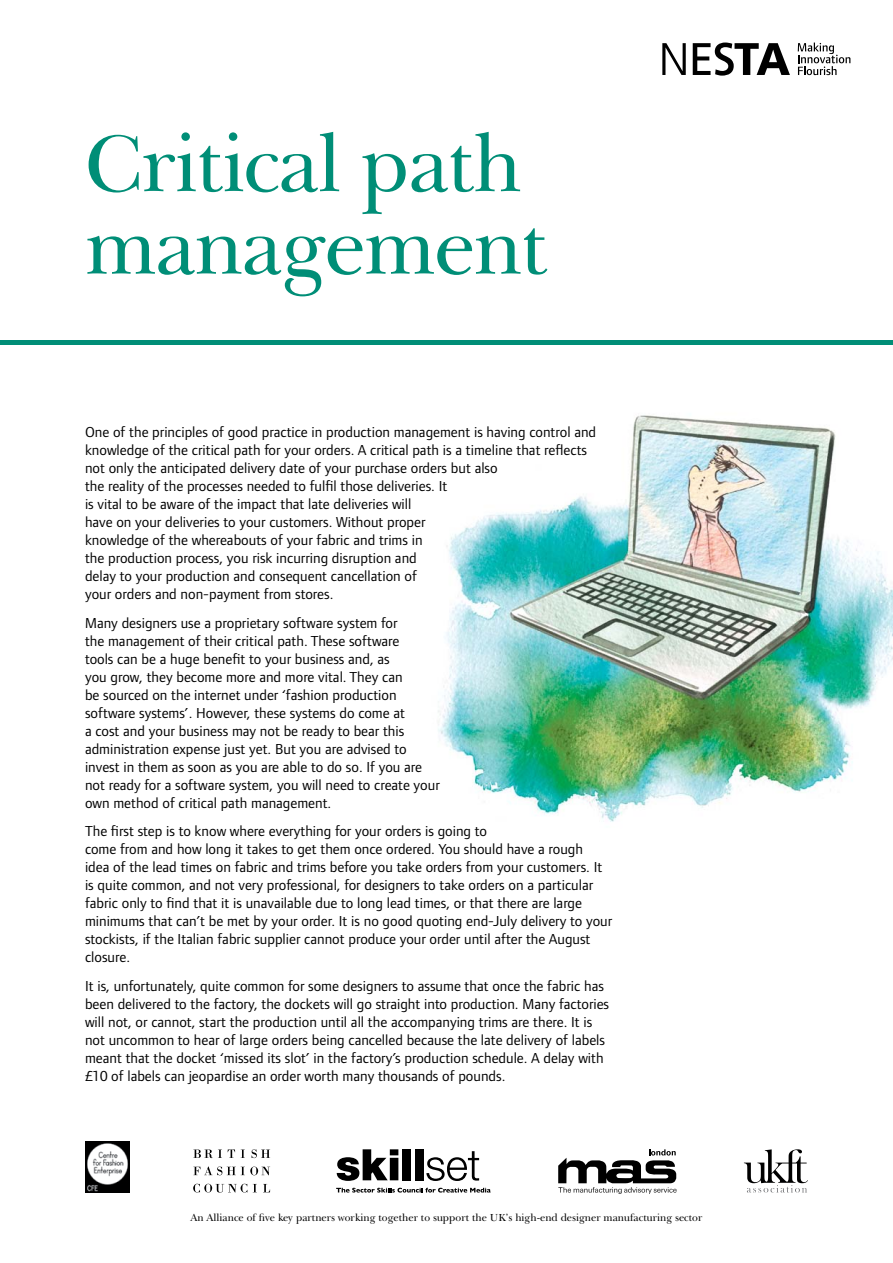
<style>
.page{position:relative;width:893px;height:1263px;background:#fff}
.page>*{position:absolute;margin:0;border:0;box-sizing:border-box;transform-origin:0 0}
.t1{font:82.5px/82.5px "New Baskerville IT Cby BT";letter-spacing:-.02em;color:#008e77}
.t2{font:15px/18px "Foundry Form Sans";color:#000}
.t3{font:10.5px "New Baskerville IT Cby BT";color:#000}
</style>
<div class="page">
<svg style="left:744px;top:1149px;width:64px;height:43px"></svg>
<svg style="left:558px;top:1149px;width:119px;height:45px"></svg>
<svg style="left:337px;top:1149px;width:61px;height:32px"></svg>
<div style="left:402px;top:1149px;width:9px;height:31px;background:#000"></div>
<div style="left:415px;top:1149px;width:9px;height:31px;background:#000"></div>
<svg style="left:426px;top:1151px;width:53px;height:30px"></svg>
<svg style="left:336px;top:1188px;width:155px;height:4px"></svg>
<img style="left:85px;top:1142px;width:44px;height:50px">
<svg style="left:193px;top:1149px;width:29px;height:9px"></svg>
<svg style="left:228px;top:1149px;width:7px;height:9px"></svg>
<svg style="left:241px;top:1149px;width:4px;height:9px"></svg>
<svg style="left:252px;top:1149px;width:18px;height:9px"></svg>
<svg style="left:193px;top:1166px;width:77px;height:9px"></svg>
<svg style="left:193px;top:1184px;width:54px;height:8px"></svg>
<svg style="left:253px;top:1184px;width:4px;height:8px"></svg>
<svg style="left:263px;top:1184px;width:7px;height:8px"></svg>
<img style="left:438px;top:415px;width:455px;height:407px">
<div style="left:0;top:340px;width:893px;height:5px;background:#008e77"></div>
<svg style="left:798px;top:43px;width:52px;height:32px"></svg>
<svg style="left:662px;top:43px;width:24px;height:32px"></svg>
<svg style="left:693px;top:43px;width:97px;height:33px"></svg>
<h1 class="t1" style="left:85px;top:122px;width:464px">Critical path management</h1>
<p class="t2" style="left:85px;top:423px;width:513px">One of the principles of good practice in production management is having control and knowledge of the critical path for your orders. A critical path is a timeline that reflects not only the anticipated delivery date of your purchase orders but also<br>the reality of the processes needed to fulfil those deliveries. It<br>is vital to be aware of the impact that late deliveries will<br>have on your deliveries to your customers. Without proper<br>knowledge of the whereabouts of your fabric and trims in<br>the production process, you risk incurring disruption and<br>delay to your production and consequent cancellation of<br>your orders and non-payment from stores.</p>
<p class="t2" style="left:85px;top:614px;width:356px">Many designers use a proprietary software system for<br>the management of their critical path. These software<br>tools can be a huge benefit to your business and, as<br>you grow, they become more and more vital. They can<br>be sourced on the internet under ‘fashion production software systems’. However, these systems do come at<br>a cost and your business may not be ready to bear this administration expense just yet. But you are advised to invest in them as soon as you are able to do so. If you are not ready for a software system, you will need to create your own method of critical path management.</p>
<p class="t2" style="left:85px;top:822px;width:529px">The first step is to know where everything for your orders is going to<br>come from and how long it takes to get them once ordered. You should have a rough<br>idea of the lead times on fabric and trims before you take orders from your customers. It is quite common, and not very professional, for designers to take orders on a particular fabric only to find that it is unavailable due to long lead times, or that there are large minimums that can’t be met by your order. It is no good quoting end-July delivery to your stockists, if the Italian fabric supplier cannot produce your order until after the August closure.</p>
<p class="t2" style="left:85px;top:977px;width:526px">It is, unfortunately, quite common for some designers to assume that once the fabric has been delivered to the factory, the dockets will go straight into production. Many factories will not, or cannot, start the production until all the accompanying trims are there. It is not uncommon to hear of large orders being cancelled because the late delivery of labels meant that the docket ‘missed its slot’ in the factory’s production schedule. A delay with £10 of labels can jeopardise an order worth many thousands of pounds.</p>
<p class="t3" style="left:191px;top:1211px;width:513px">An Alliance of five key partners working together to support the UK’s high-end designer manufacturing sector</p>
</div>
